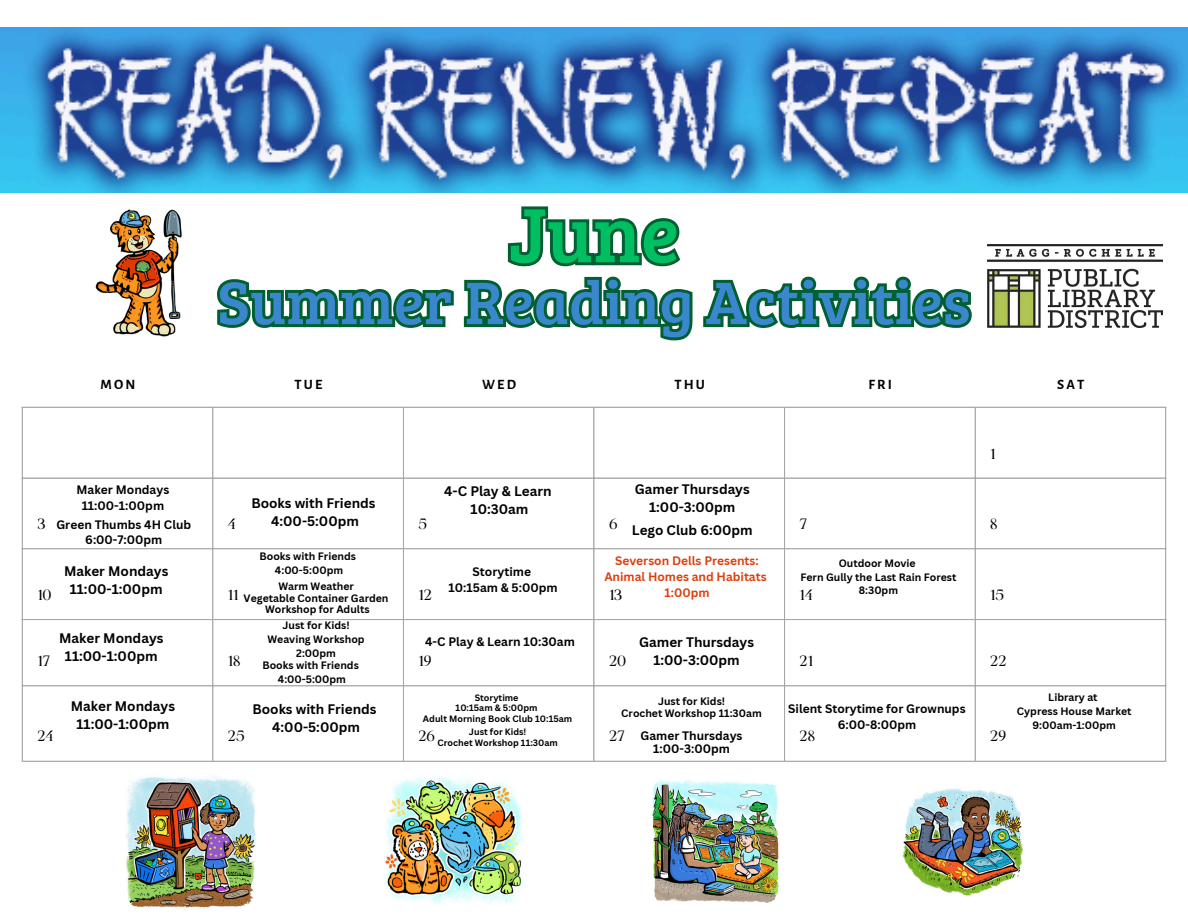
<style>
.page{position:relative;width:1188px;height:918px;background:#fff}
.page>*{position:absolute;margin:0;border:0;box-sizing:border-box;transform-origin:0 0}
.t1{font:79.5px "Bree Serif";color:#00bf63}
.t2{font:62.1px "Bree Serif";color:#3b87ce}
.t3{font:14.25px "Maharlika";color:#000001}
.t4{font:700 14.25px "Alegreya Sans";letter-spacing:.15em;color:#000001}
.t5{font:700 13.5px/18px "Canva Sans";color:#000;text-align:center}
.t6{font:700 12px/15.9px "Canva Sans";color:#000;text-align:center}
.t7{font:700 12px/15.9px "Canva Sans";color:#dc400d;text-align:center}
.t8{font:700 10.5px/14px "Canva Sans";color:#000;text-align:center}
.t9{font:700 9px "Canva Sans";color:#000}
</style>
<div class="page">
<img style="left:0;top:27px;width:1188px;height:166px">
<hr style="left:22px;top:408px;width:1px;height:353px;background:#a6a6a6">
<hr style="left:212px;top:408px;width:1px;height:353px;background:#a6a6a6">
<hr style="left:403px;top:408px;width:1px;height:353px;background:#a6a6a6">
<hr style="left:594px;top:408px;width:1px;height:353px;background:#a6a6a6">
<hr style="left:784px;top:408px;width:1px;height:353px;background:#a6a6a6">
<hr style="left:975px;top:408px;width:1px;height:353px;background:#a6a6a6">
<hr style="left:1165px;top:408px;width:1px;height:353px;background:#a6a6a6">
<hr style="left:22px;top:407px;width:1144px;height:1px;background:#a6a6a6">
<hr style="left:22px;top:478px;width:1144px;height:1px;background:#a6a6a6">
<hr style="left:22px;top:548px;width:1144px;height:1px;background:#a6a6a6">
<hr style="left:22px;top:619px;width:1144px;height:1px;background:#a6a6a6">
<hr style="left:22px;top:685px;width:1144px;height:1px;background:#a6a6a6">
<hr style="left:22px;top:761px;width:1144px;height:1px;background:#a6a6a6">
<img style="left:95px;top:209px;width:87px;height:128px">
<img style="left:125px;top:775px;width:131px;height:133px">
<img style="left:383px;top:773px;width:142px;height:132px">
<img style="left:652px;top:779px;width:127px;height:124px">
<img style="left:902px;top:788px;width:122px;height:108px">
<svg style="left:507px;top:206px;width:174px;height:61px"></svg>
<svg style="left:217px;top:276px;width:755px;height:65px"></svg>
<img style="left:988px;top:244px;width:174px;height:83px">
<h4 class="t1" style="left:509px;top:177px;width:172px">June</h4>
<h4 class="t2" style="left:217px;top:257px;width:755px">Summer Reading Activities</h4>
<h1 class="t4" style="left:101px;top:377px;width:36px">MON</h1>
<p class="t4" style="left:295px;top:377px;width:29px">TUE</p>
<p class="t4" style="left:482px;top:377px;width:35px">WED</p>
<p class="t4" style="left:674px;top:377px;width:32px">THU</p>
<p class="t4" style="left:869px;top:377px;width:25px">FRI</p>
<p class="t4" style="left:1057px;top:377px;width:29px">SAT</p>
<p class="t3" style="left:990px;top:448px;width:7px">1</p>
<h4 class="t5" style="left:635px;top:480px;width:116px">Gamer Thursdays<br>1:00-3:00pm</h4>
<h2 class="t6" style="left:77px;top:482px;width:94px">Maker Mondays<br>11:00-1:00pm</h2>
<h2 class="t5" style="left:444px;top:481px;width:109px">4-C Play &amp; Learn<br>10:30am</h2>
<h2 class="t5" style="left:251px;top:494px;width:126px">Books with Friends<br>4:00-5:00pm</h2>
<p class="t3" style="left:37px;top:519px;width:9px">3</p>
<p class="t3" style="left:228px;top:519px;width:9px">4</p>
<p class="t3" style="left:418px;top:519px;width:10px">5</p>
<p class="t3" style="left:609px;top:519px;width:10px">6</p>
<p class="t3" style="left:800px;top:519px;width:9px">7</p>
<p class="t3" style="left:990px;top:519px;width:9px">8</p>
<h2 class="t6" style="left:56px;top:516px;width:136px">Green Thumbs 4H Club<br>6:00-7:00pm</h2>
<h2 class="t5" style="left:632px;top:521px;width:122px">Lego Club 6:00pm</h2>
<h4 class="t8" style="left:260px;top:549px;width:98px">Books with Friends<br>4:00-5:00pm</h4>
<h2 class="t6" style="left:449px;top:564px;width:111px">Storytime<br>10:15am &amp; 5:00pm</h2>
<h2 class="t7" style="left:604px;top:552px;width:164px">Severson Dells Presents:<br>Animal Homes and Habitats<br>1:00pm</h2>
<h2 class="t8" style="left:800px;top:556px;width:157px">Outdoor Movie<br>Fern Gully the Last Rain Forest<br>8:30pm</h2>
<p class="t5" style="left:64px;top:562px;width:106px">Maker Mondays<br>11:00-1:00pm</p>
<p class="t5" style="left:59px;top:629px;width:106px">Maker Mondays<br>11:00-1:00pm</p>
<p class="t5" style="left:71px;top:697px;width:106px">Maker Mondays<br>11:00-1:00pm</p>
<p class="t8" style="left:244px;top:581px;width:146px;line-height:11.4px">Warm Weather<br>Vegetable Container Garden<br>Workshop for Adults</p>
<p class="t3" style="left:37px;top:589px;width:16px">10</p>
<p class="t3" style="left:228px;top:589px;width:12px">11</p>
<p class="t3" style="left:418px;top:589px;width:15px">12</p>
<p class="t3" style="left:609px;top:589px;width:15px">13</p>
<p class="t3" style="left:800px;top:589px;width:15px">14</p>
<p class="t3" style="left:990px;top:589px;width:15px">15</p>
<h3 class="t8" style="left:268px;top:618px;width:99px">Just for Kids!<br>Weaving Workshop<br>2:00pm</h3>
<h3 class="t6" style="left:425px;top:633px;width:151px">4-C Play &amp; Learn 10:30am</h3>
<p class="t5" style="left:639px;top:633px;width:116px">Gamer Thursdays<br>1:00-3:00pm</p>
<p class="t3" style="left:37px;top:655px;width:14px">17</p>
<p class="t3" style="left:228px;top:655px;width:14px">18</p>
<p class="t3" style="left:418px;top:655px;width:15px">19</p>
<p class="t3" style="left:609px;top:655px;width:19px">20</p>
<p class="t3" style="left:800px;top:655px;width:15px">21</p>
<p class="t3" style="left:990px;top:655px;width:18px">22</p>
<h3 class="t8" style="left:262px;top:658px;width:98px">Books with Friends<br>4:00-5:00pm</h3>
<h3 class="t5" style="left:252px;top:699px;width:126px">Books with Friends<br>4:00-5:00pm</h3>
<h2 class="t9" style="left:475px;top:691px;width:45px">Storytime</h2>
<h4 class="t9" style="left:456px;top:701px;width:83px">10:15am &amp; 5:00pm</h4>
<p class="t8" style="left:621px;top:694px;width:142px;line-height:12.1px">Just for Kids!<br>Crochet Workshop 11:30am</p>
<h4 class="t6" style="left:788px;top:701px;width:179px">Silent Storytime for Grownups<br>6:00-8:00pm</h4>
<p class="t9" style="left:423px;top:713px;width:151px">Adult Morning Book Club 10:15am</p>
<h3 class="t9" style="left:469px;top:726px;width:59px">Just for Kids!</h3>
<h4 class="t9" style="left:438px;top:736px;width:122px">Crochet Workshop 11:30am</h4>
<p class="t6" style="left:641px;top:729px;width:103px;line-height:12.9px">Gamer Thursdays<br>1:00-3:00pm</p>
<p class="t3" style="left:37px;top:730px;width:17px">24</p>
<p class="t3" style="left:228px;top:730px;width:18px">25</p>
<p class="t3" style="left:418px;top:730px;width:18px">26</p>
<p class="t3" style="left:609px;top:730px;width:17px">27</p>
<p class="t3" style="left:800px;top:730px;width:17px">28</p>
<p class="t3" style="left:990px;top:730px;width:17px">29</p>
<h4 class="t8" style="left:1017px;top:690px;width:116px">Library at<br>Cypress House Market<br>9:00am-1:00pm</h4>
</div>
